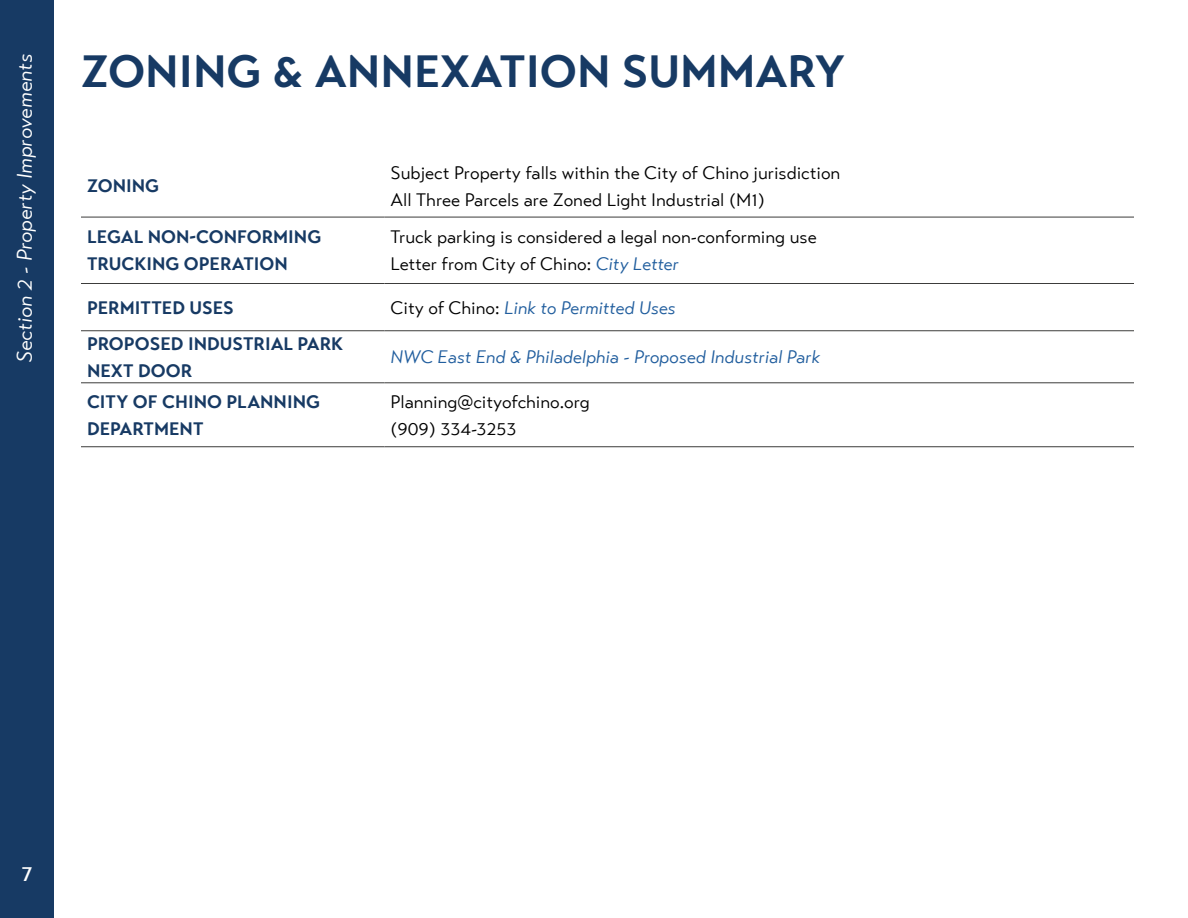
<style>
.page{position:relative;width:1188px;height:918px;background:#fff}
.page>*{position:absolute;margin:0;border:0;box-sizing:border-box;transform-origin:0 0}
.t1{font:700 45px "Transat Text";color:#173a64}
.t2{font:italic 21px "Transat Text Standard";color:#fff}
.t3{font:500 21px "Transat Text";color:#fff}
.t4{font:18px/27px "Transat Text Standard";color:#000}
.t5{font:700 18px/27px "Transat Text";color:#173a64}
.t6{font:italic 18px "Transat Text Standard";color:#215e9e}
.s1{font-style:italic;color:#215e9e}
.s2{font-style:normal;color:#000}
</style>
<div class="page">
<div style="left:0;top:0;width:54px;height:918px;background:#173a64"></div>
<hr style="left:81px;top:217px;width:303px;height:1px;background:#3c3c3b">
<hr style="left:384px;top:217px;width:750px;height:1px;background:#3c3c3b">
<hr style="left:81px;top:283px;width:303px;height:1px;background:#3c3c3b">
<hr style="left:384px;top:283px;width:750px;height:1px;background:#3c3c3b">
<hr style="left:81px;top:330px;width:303px;height:1px;background:#3c3c3b">
<hr style="left:384px;top:330px;width:750px;height:1px;background:#3c3c3b">
<hr style="left:81px;top:382px;width:303px;height:1px;background:#3c3c3b">
<hr style="left:384px;top:382px;width:750px;height:1px;background:#3c3c3b">
<hr style="left:81px;top:446px;width:303px;height:1px;background:#3c3c3b">
<hr style="left:384px;top:446px;width:750px;height:1px;background:#3c3c3b">
<p class="t2" style="left:12px;top:363px;width:311px;rotate:-90deg">Section 2 - Property Improvements</p>
<h1 class="t1" style="left:81px;top:44px;width:765px">ZONING &amp; ANNEXATION SUMMARY</h1>
<p class="t5" style="left:87px;top:173px;width:74px">ZONING</p>
<p class="t4" style="left:390px;top:159px;width:451px">Subject Property falls within the City of Chino jurisdiction<br>All Three Parcels are Zoned Light Industrial (M1)</p>
<p class="t5" style="left:87px;top:224px;width:236px">LEGAL NON-CONFORMING<br>TRUCKING OPERATION</p>
<p class="t4" style="left:390px;top:224px;width:428px">Truck parking is considered a legal non-conforming use<br>Letter from City of Chino: <span class="s1">City Letter</span></p>
<p class="t5" style="left:87px;top:294px;width:148px">PERMITTED USES</p>
<p class="t6" style="left:390px;top:297px;width:287px"><span class="s2">City of Chino:</span> Link to Permitted Uses</p>
<p class="t5" style="left:87px;top:330px;width:258px">PROPOSED INDUSTRIAL PARK<br>NEXT DOOR</p>
<p class="t6" style="left:390px;top:346px;width:431px">NWC East End &amp; Philadelphia - Proposed Industrial Park</p>
<p class="t5" style="left:87px;top:388px;width:235px">CITY OF CHINO PLANNING<br>DEPARTMENT</p>
<p class="t4" style="left:390px;top:388px;width:201px">Planning@cityofchino.org (909) 334-3253</p>
<p class="t3" style="left:22px;top:861px;width:12px">7</p>
</div>
